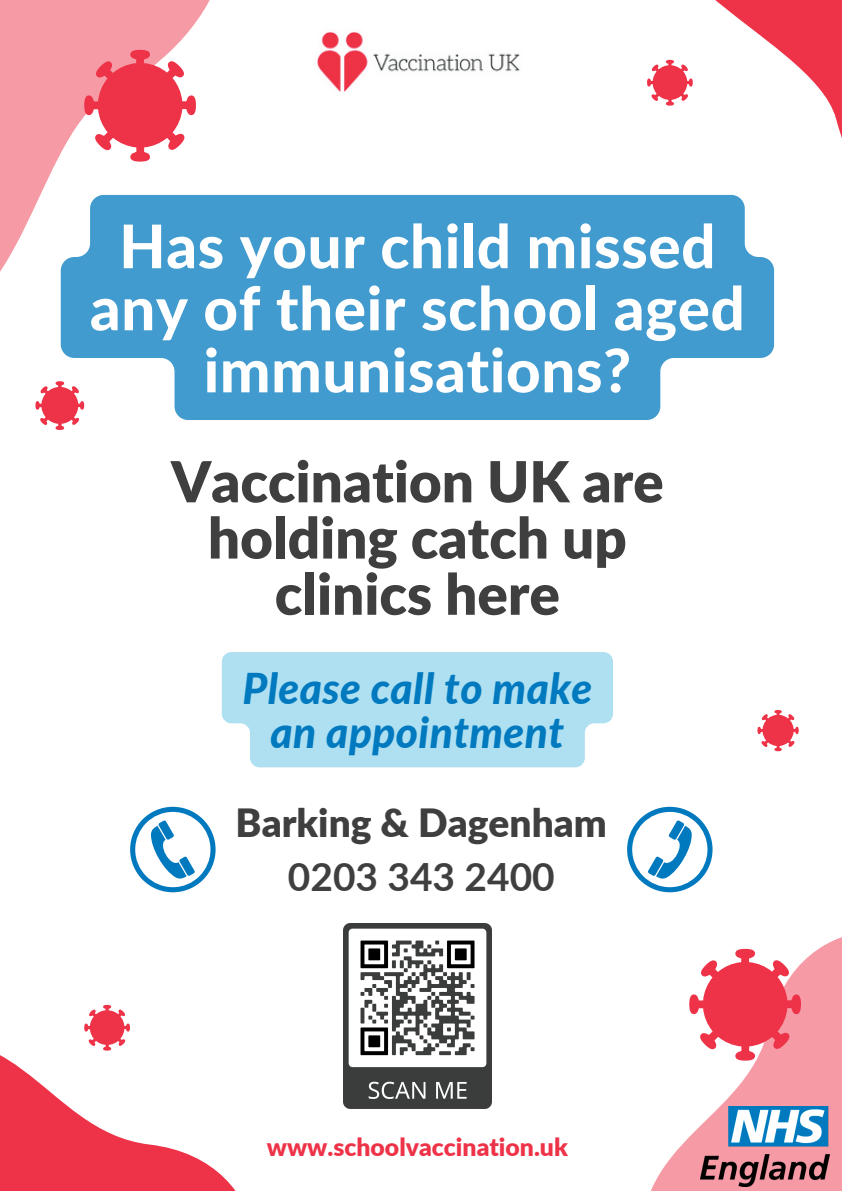
<style>
.page{position:relative;width:842px;height:1191px;background:#fff}
.page>*{position:absolute;margin:0;border:0;box-sizing:border-box;transform-origin:0 0}
.t1{font:800 60.1px/62px "Lato";letter-spacing:.01em;color:#fff;text-align:center}
.t2{font:900 56.5px/56.2px "Lato";color:#3f3f3f;text-align:center}
.t3{font:italic 800 42.4px/44px "Lato";letter-spacing:.01em;color:#0079bf;text-align:center}
.t4{font:900 38.9px "Lato";color:#3f3f3f}
.t5{font:700 38.9px "Lato";color:#3f3f3f}
.t6{font:900 24.7px "Lato";color:#ee3349}
</style>
<div class="page">
<svg style="left:0;top:0;width:332px;height:346px"></svg>
<svg style="left:651px;top:937px;width:191px;height:253px"></svg>
<svg style="left:0;top:1050px;width:235px;height:140px"></svg>
<svg style="left:518px;top:0;width:324px;height:346px"></svg>
<svg style="left:84px;top:50px;width:112px;height:112px"></svg>
<svg style="left:689px;top:948px;width:112px;height:112px"></svg>
<svg style="left:757px;top:710px;width:42px;height:41px"></svg>
<svg style="left:35px;top:381px;width:44px;height:49px"></svg>
<svg style="left:647px;top:60px;width:46px;height:46px"></svg>
<img style="left:700px;top:1106px;width:129px;height:80px">
<svg style="left:84px;top:1004px;width:46px;height:46px"></svg>
<img style="left:309px;top:22px;width:217px;height:77px">
<img style="left:343px;top:923px;width:149px;height:184px">
<div style="left:222px;top:652px;width:391px;height:115px;background:#aee0f1"></div>
<svg style="left:61px;top:195px;width:713px;height:225px;background:#56a5d3"></svg>
<svg style="left:130px;top:806px;width:86px;height:86px"></svg>
<svg style="left:627px;top:806px;width:85px;height:86px"></svg>
<p class="t1" style="left:90px;top:214px;width:656px">Has your child missed any of their school aged immunisations?</p>
<p class="t2" style="left:171px;top:452px;width:494px">Vaccination UK are holding catch up clinics here</p>
<p class="t3" style="left:242px;top:665px;width:351px">Please call to make an appointment</p>
<p class="t4" style="left:236px;top:798px;width:373px">Barking &amp; Dagenham</p>
<p class="t5" style="left:288px;top:852px;width:268px">0203 343 2400</p>
<p class="t6" style="left:267px;top:1131px;width:302px">www.schoolvaccination.uk</p>
</div>
